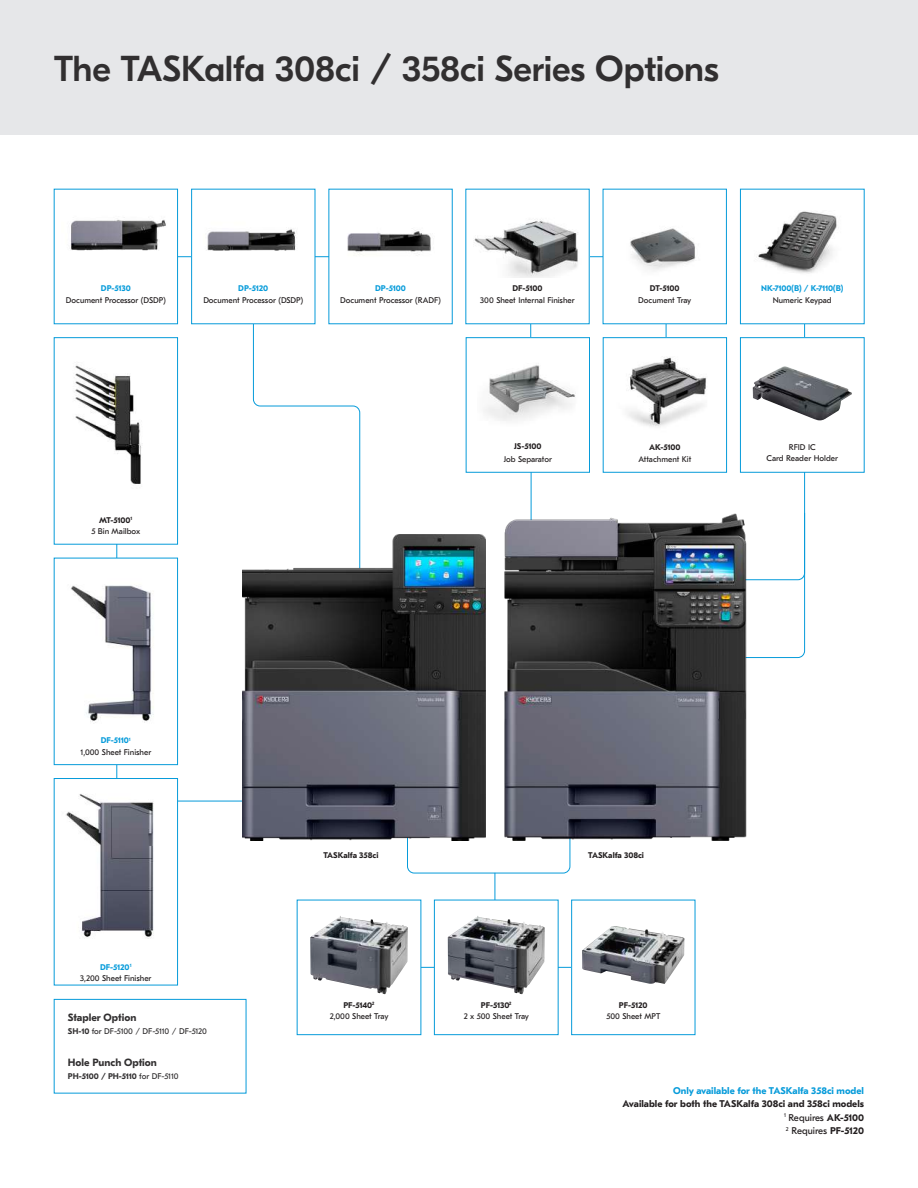
<style>
.page{position:relative;width:918px;height:1188px;background:#fff}
.page>*{position:absolute;margin:0;border:0;box-sizing:border-box;transform-origin:0 0}
.t1{font:500 36px "GT Eesti Pro Display";letter-spacing:-.005em;color:#312f30}
.t2{font:700 10.5px "GT Eesti Pro Text";color:#312f30}
.t3{font:700 9.75px/13.5px "GT Eesti Pro Text";color:#231f20;text-align:justify}
.t4{font:700 9.75px "GT Eesti Pro Text";color:#069bda}
.t5{font:8.25px/11.2px "GT Eesti Pro Text";color:#231f20;text-align:center}
.t6{font:700 8.25px "GT Eesti Pro Text";color:#231f20}
.t7{font:700 8.25px "GT Eesti Pro Text";letter-spacing:-.03em;color:#069bda}
.t8{font:8.25px "GT Eesti Pro Text";letter-spacing:-.015em;color:#312f30}
.t9{font:700 8.25px "GT Eesti Pro Text";letter-spacing:-.03em;color:#312f30}
.s1{font-weight:700}
.s2{font-weight:700;color:#069bda}
.s3{font-weight:400}
</style>
<div class="page">
<svg style="left:719px;top:396px;width:86px;height:262px"></svg>
<hr style="left:117px;top:446px;width:1px;height:351px;background:#069bda">
<hr style="left:581px;top:256px;width:31px;height:1px;background:#069bda">
<hr style="left:804px;top:315px;width:1px;height:31px;background:#069bda">
<hr style="left:666px;top:315px;width:1px;height:31px;background:#069bda">
<hr style="left:530px;top:315px;width:1px;height:31px;background:#069bda">
<hr style="left:59px;top:256px;width:373px;height:1px;background:#069bda">
<hr style="left:117px;top:801px;width:198px;height:1px;background:#069bda">
<svg style="left:253px;top:324px;width:107px;height:211px"></svg>
<svg style="left:531px;top:446px;width:86px;height:67px"></svg>
<div style="left:603px;top:189px;width:123px;height:135px;background:#fff"></div>
<img style="left:630px;top:228px;width:66px;height:43px">
<div style="left:466px;top:338px;width:124px;height:134px;background:#fff"></div>
<img style="left:484px;top:365px;width:92px;height:56px">
<div style="left:466px;top:337px;width:124px;height:135px;border:1px solid #069bda"></div>
<div style="left:466px;top:189px;width:123px;height:135px;background:#fff"></div>
<img style="left:474px;top:219px;width:104px;height:59px">
<div style="left:54px;top:189px;width:124px;height:135px;background:#fff"></div>
<img style="left:71px;top:219px;width:95px;height:32px">
<div style="left:192px;top:189px;width:123px;height:135px;background:#fff"></div>
<img style="left:207px;top:229px;width:90px;height:22px">
<div style="left:329px;top:189px;width:123px;height:135px;background:#fff"></div>
<img style="left:347px;top:230px;width:84px;height:25px">
<div style="left:740px;top:338px;width:124px;height:134px;background:#fff"></div>
<img style="left:753px;top:366px;width:99px;height:55px">
<div style="left:740px;top:337px;width:124px;height:135px;border:1px solid #069bda"></div>
<div style="left:54px;top:779px;width:124px;height:206px;background:#fff"></div>
<img style="left:66px;top:794px;width:88px;height:145px">
<div style="left:54px;top:778px;width:124px;height:207px;border:1px solid #069bda"></div>
<img style="left:71px;top:568px;width:83px;height:160px">
<div style="left:54px;top:558px;width:124px;height:207px;border:1px solid #069bda"></div>
<img style="left:74px;top:365px;width:67px;height:145px">
<div style="left:54px;top:337px;width:124px;height:207px;border:1px solid #069bda"></div>
<div style="left:603px;top:338px;width:124px;height:134px;background:#fff"></div>
<img style="left:628px;top:357px;width:79px;height:70px">
<div style="left:603px;top:337px;width:124px;height:135px;border:1px solid #069bda"></div>
<img style="left:758px;top:211px;width:79px;height:63px">
<svg style="left:407px;top:791px;width:163px;height:82px"></svg>
<hr style="left:495px;top:873px;width:1px;height:85px;background:#069bda">
<hr style="left:387px;top:967px;width:216px;height:1px;background:#069bda">
<div style="left:434px;top:900px;width:124px;height:135px;background:#fff"></div>
<img style="left:448px;top:916px;width:97px;height:78px">
<div style="left:434px;top:900px;width:124px;height:135px;border:1px solid #069bda"></div>
<div style="left:297px;top:900px;width:124px;height:135px;background:#fff"></div>
<img style="left:310px;top:916px;width:79px;height:78px">
<div style="left:572px;top:900px;width:123px;height:135px;background:#fff"></div>
<img style="left:582px;top:926px;width:103px;height:58px">
<div style="left:571px;top:900px;width:124px;height:135px;border:1px solid #069bda"></div>
<img style="left:243px;top:535px;width:242px;height:306px">
<div style="left:0;top:0;width:918px;height:135px;background:#e6e7e9"></div>
<img style="left:503px;top:513px;width:247px;height:328px">
<div style="left:54px;top:999px;width:192px;height:94px;border:1px solid #069bda"></div>
<h1 class="t1" style="left:54px;top:49px;width:666px">The TASKalfa 308ci / 358ci Series Options</h1>
<p class="t7" style="left:101px;top:284px;width:31px">DP-5130</p>
<p class="t5" style="left:66px;top:294px;width:101px">Document Processor (DSDP)</p>
<p class="t7" style="left:238px;top:284px;width:32px">DP-5120</p>
<p class="t5" style="left:203px;top:294px;width:101px">Document Processor (DSDP)</p>
<p class="t7" style="left:375px;top:284px;width:32px">DP-5100</p>
<p class="t5" style="left:340px;top:294px;width:102px">Document Processor (RADF)</p>
<p class="t6" style="left:512px;top:284px;width:32px">DF-5100</p>
<p class="t5" style="left:480px;top:294px;width:96px">300 Sheet Internal Finisher</p>
<p class="t5" style="left:91px;top:515px;width:50px"><span class="s1">MT-5100</span><sup>1<br></sup>5 Bin Mailbox</p>
<p class="t6" style="left:514px;top:441px;width:29px">JS-5100</p>
<p class="t5" style="left:504px;top:454px;width:50px">Job Separator</p>
<p class="t6" style="left:650px;top:284px;width:31px">DT-5100</p>
<p class="t5" style="left:638px;top:294px;width:55px">Document Tray</p>
<p class="t6" style="left:649px;top:443px;width:33px">AK-5100</p>
<p class="t5" style="left:638px;top:453px;width:55px">Attachment Kit</p>
<p class="t7" style="left:761px;top:284px;width:84px">NK-7100(B) / K-7110(B)</p>
<p class="t5" style="left:773px;top:294px;width:60px">Numeric Keypad</p>
<p class="t5" style="left:767px;top:442px;width:73px">RFID IC<br>Card Reader Holder</p>
<p class="t5" style="left:81px;top:735px;width:72px"><span class="s2">DF-5110</span><sup>1<br></sup>1,000 Sheet Finisher</p>
<p class="t5" style="left:80px;top:961px;width:73px"><span class="s2">DF-5120</span><sup>1<br></sup>3,200 Sheet Finisher</p>
<p class="t2" style="left:68px;top:1012px;width:70px">Stapler Option</p>
<p class="t8" style="left:68px;top:1027px;width:141px"><span class="s1">SH-10</span> for DF-5100 / DF-5110 / DF-5120</p>
<p class="t2" style="left:68px;top:1057px;width:91px">Hole Punch Option</p>
<p class="t9" style="left:68px;top:1072px;width:112px">PH-5100 / PH-5110 <span class="s3">for DF-5110</span></p>
<p class="t6" style="left:323px;top:851px;width:57px">TASKalfa 358ci</p>
<p class="t6" style="left:588px;top:851px;width:57px">TASKalfa 308ci</p>
<p class="t5" style="left:330px;top:999px;width:60px"><span class="s1">PF-5140</span><sup>2<br></sup>2,000 Sheet Tray</p>
<p class="t6" style="left:619px;top:1000px;width:30px">PF-5120</p>
<p class="t5" style="left:464px;top:999px;width:67px"><span class="s1">PF-5130</span><sup>2<br></sup>2 x 500 Sheet Tray</p>
<p class="t5" style="left:606px;top:1011px;width:55px">500 Sheet MPT</p>
<p class="t4" style="left:673px;top:1085px;width:192px">Only available for the TASKalfa 358ci model</p>
<p class="t3" style="left:784px;top:1097px;width:81px;text-indent:-161px">Available for both the TASKalfa 308ci and 358ci models <sup>1</sup> <span class="s3">Requires</span> AK-5100<br><sup>2</sup> <span class="s3">Requires</span> PF-5120</p>
</div>
